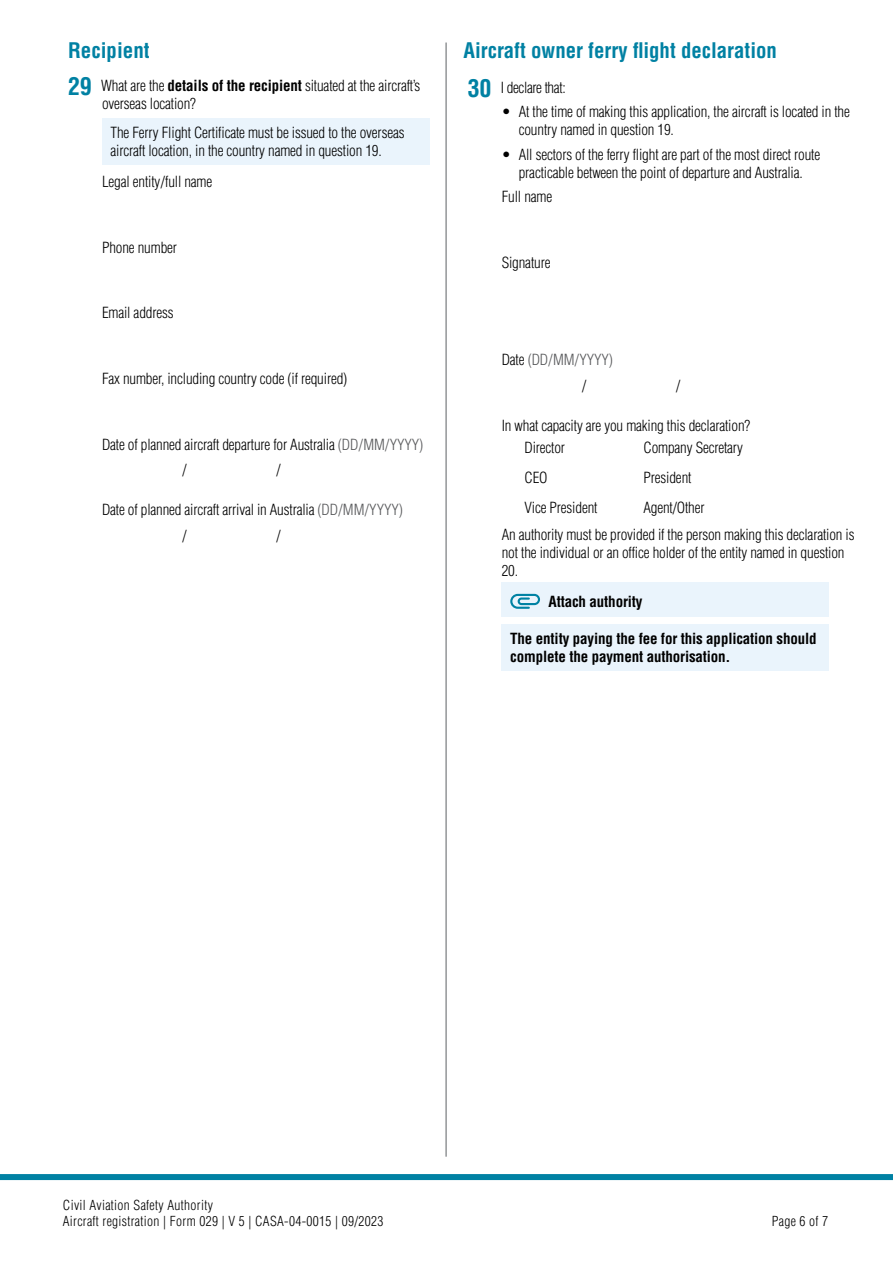
<style>
.page{position:relative;width:893px;height:1263px;background:#fff}
.page>*{position:absolute;margin:0;border:0;box-sizing:border-box;transform-origin:0 0}
.H1_Blue_B14pt{font:700 condensed 21px "Helvetica LT Std";color:#0081a3}
.Sub-H_Cont_Bold_blue_14pt{font:700 condensed 21px "Helvetica LT Std";color:#0081a3}
.P_Indent_9mm_10pt_SA1mm{font:300 condensed 15px/18px "Helvetica LT Std";letter-spacing:-.01em;color:#000}
.Bullets_Indent_13mm_10pt{font:300 condensed 15px/18px "Helvetica LT Std";letter-spacing:-.01em;color:#000}
.P_10pt{font:300 condensed 15px/18px "Helvetica LT Std";letter-spacing:-.01em;color:#000}
._2SH__P_Indent_9mm_10pt{font:300 condensed 15px/18px "Helvetica LT Std";letter-spacing:-.01em;color:#000}
.P_10pt-2{font:700 condensed 15px/18px "Helvetica LT Std";letter-spacing:-.01em;color:#000}
.P_BODY_10pt_black_light{font:300 condensed 15px "Helvetica LT Std";letter-spacing:-.01em;color:#000}
.P_Indent_9mm_10pt_SA0mm{font:300 condensed 15px "Helvetica LT Std";letter-spacing:-.01em;color:#000}
.P_Indent_9mm_10pt_SA1mm-2{font:300 condensed 15px "Helvetica LT Std";letter-spacing:-.01em;color:#58595b}
.Attached_note_10pt_Bold{font:700 condensed 15px "Helvetica LT Std";letter-spacing:-.01em;color:#000}
.P_Indent_9mm_10pt_SA2mm{font:300 condensed 15px "Helvetica LT Std";color:#000}
.t1{font:300 condensed 13.5px/16.5px "Helvetica LT Std";letter-spacing:.025em;color:#000}
.s1{font-weight:700;font-size:24px;color:#0081a3}
.s2{font-weight:700}
.s3{color:#58595b}
.s4{color:#000}
</style>
<div class="page">
<div style="left:0;top:1174px;width:893px;height:6px;background:#0081a3"></div>
<hr style="left:445px;top:43px;width:2px;height:1114px;background:#939598">
<div style="left:102px;top:118px;width:327px;height:47px;background:#eaf4fc"></div>
<div style="left:502px;top:583px;width:327px;height:34px;background:#eaf4fc"></div>
<div style="left:502px;top:624px;width:327px;height:47px;background:#eaf4fc"></div>
<p class="Sub-H_Cont_Bold_blue_14pt" style="left:68px;top:37px;width:83px">Recipient</p>
<p class="_2SH__P_Indent_9mm_10pt" style="left:102px;top:76px;width:320px;text-indent:-34px"><span class="s1">29</span> What are the <span class="s2">details of the recipient</span> situated at the aircraft’s overseas location?</p>
<p class="P_10pt" style="left:111px;top:123px;width:295px">The Ferry Flight Certificate must be issued to the overseas aircraft location, in the country named in question 19.</p>
<p class="P_Indent_9mm_10pt_SA1mm" style="left:102px;top:173px;width:112px">Legal entity/full name</p>
<p class="P_Indent_9mm_10pt_SA1mm" style="left:102px;top:238px;width:76px">Phone number</p>
<p class="P_Indent_9mm_10pt_SA1mm" style="left:102px;top:304px;width:73px">Email address</p>
<p class="P_Indent_9mm_10pt_SA1mm" style="left:102px;top:369px;width:247px">Fax number, including country code (if required)</p>
<p class="P_Indent_9mm_10pt_SA1mm" style="left:102px;top:435px;width:323px">Date of planned aircraft departure for Australia <span class="s3">(DD/MM/YYYY)</span></p>
<p class="P_Indent_9mm_10pt_SA2mm" style="left:182px;top:460px;width:6px">/</p>
<p class="P_Indent_9mm_10pt_SA2mm" style="left:276px;top:460px;width:6px">/</p>
<p class="P_Indent_9mm_10pt_SA1mm" style="left:102px;top:501px;width:302px">Date of planned aircraft arrival in Australia <span class="s3">(DD/MM/YYYY)</span></p>
<p class="P_Indent_9mm_10pt_SA2mm" style="left:182px;top:526px;width:6px">/</p>
<p class="P_Indent_9mm_10pt_SA2mm" style="left:276px;top:526px;width:6px">/</p>
<h1 class="H1_Blue_B14pt" style="left:463px;top:37px;width:315px">Aircraft owner ferry flight declaration</h1>
<p class="_2SH__P_Indent_9mm_10pt" style="left:468px;top:78px;width:99px"><span class="s1">30</span> I declare that:</p>
<p class="Bullets_Indent_13mm_10pt" style="left:519px;top:103px;width:333px;text-indent:-17px">• At the time of making this application, the aircraft is located in the country named in question 19.</p>
<p class="Bullets_Indent_13mm_10pt" style="left:502px;top:145px;width:320px;text-align:center">• All sectors of the ferry flight are part of the most direct route practicable between the point of departure and Australia.</p>
<p class="P_Indent_9mm_10pt_SA1mm" style="left:502px;top:187px;width:52px">Full name</p>
<p class="P_Indent_9mm_10pt_SA1mm" style="left:502px;top:253px;width:50px">Signature</p>
<p class="P_Indent_9mm_10pt_SA1mm-2" style="left:502px;top:350px;width:113px"><span class="s4">Date</span> (DD/MM/YYYY)</p>
<p class="P_Indent_9mm_10pt_SA2mm" style="left:582px;top:376px;width:6px">/</p>
<p class="P_Indent_9mm_10pt_SA2mm" style="left:676px;top:376px;width:6px">/</p>
<p class="P_Indent_9mm_10pt_SA0mm" style="left:502px;top:416px;width:250px">In what capacity are you making this declaration?</p>
<p class="P_BODY_10pt_black_light" style="left:524px;top:438px;width:42px">Director</p>
<p class="P_BODY_10pt_black_light" style="left:643px;top:438px;width:101px">Company Secretary</p>
<p class="P_BODY_10pt_black_light" style="left:524px;top:468px;width:25px">CEO</p>
<p class="P_BODY_10pt_black_light" style="left:643px;top:468px;width:49px">President</p>
<p class="P_BODY_10pt_black_light" style="left:524px;top:498px;width:75px">Vice President</p>
<p class="P_BODY_10pt_black_light" style="left:643px;top:498px;width:62px">Agent/Other</p>
<p class="P_Indent_9mm_10pt_SA1mm" style="left:502px;top:525px;width:354px">An authority must be provided if the person making this declaration is not the individual or an office holder of the entity named in question<br>20.</p>
<p class="Attached_note_10pt_Bold" style="left:549px;top:592px;width:96px">Attach authority</p>
<p class="P_10pt-2" style="left:510px;top:629px;width:308px">The entity paying the fee for this application should complete the payment authorisation.</p>
<p class="t1" style="left:63px;top:1197px;width:322px">Civil Aviation Safety Authority<br>Aircraft registration | Form 029 | V 5 | CASA-04-0015 | 09/2023</p>
<p class="t1" style="left:772px;top:1213px;width:58px">Page 6 of 7</p>
</div>
